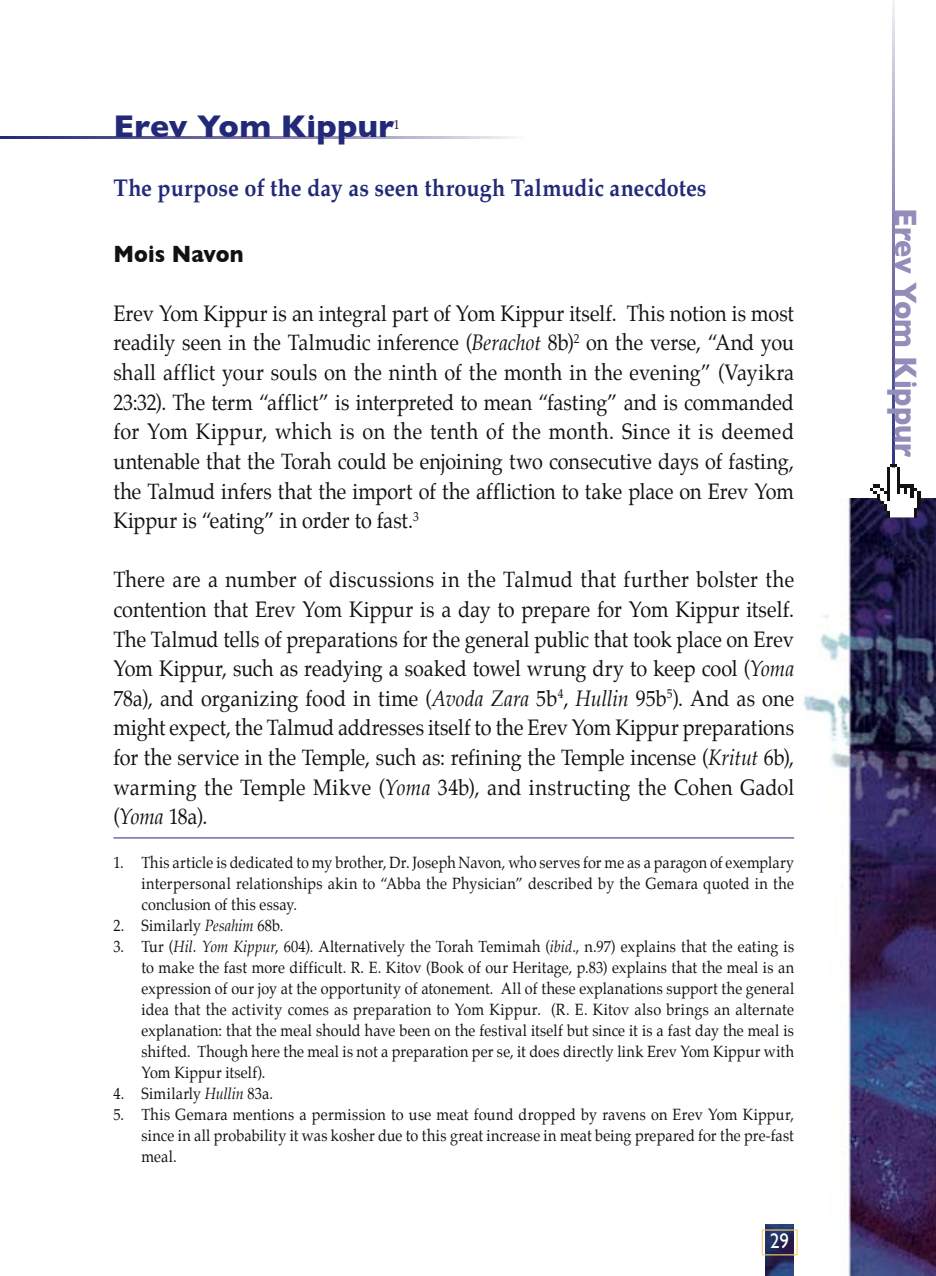
<style>
.page{position:relative;width:936px;height:1276px;background:#fff}
.page>*{position:absolute;margin:0;border:0;box-sizing:border-box;transform-origin:0 0}
.t1{font:700 32px "Gill Sans";color:#928db9;scale:.9 1}
.t2{font:700 32px "Gill Sans";letter-spacing:.005em;color:#222978}
.t3{font:700 24px "Palatino";color:#222978;scale:.9 1}
.t4{font:700 24px "Gill Sans";letter-spacing:.005em;color:#121212;scale:.9 1}
.t5{font:22px/29.6px "Palatino";letter-spacing:.01em;color:#121212;text-align:justify;scale:.9 1}
.t6{font:21px "Gill Sans";color:#fff;scale:.9 1}
.t7{font:16px/21px "Palatino";letter-spacing:.015em;color:#121212;text-align:justify;scale:.9 1}
.t8{font:12.8px "Palatino";color:#121212;scale:.9 1}
.s1{font-style:italic}
</style>
<div class="page">
<svg style="left:892px;top:0;width:2px;height:455px"></svg>
<img style="left:783px;top:499px;width:152px;height:777px">
<img style="left:765px;top:1225px;width:29px;height:51px">
<div style="left:761px;top:1229px;width:36px;height:26px;border:1px solid #fad069"></div>
<img style="left:860px;top:455px;width:73px;height:82px">
<svg style="left:0;top:136px;width:513px;height:3px;background:#807eae"></svg>
<hr style="left:113px;top:837px;width:681px;height:1px;background:#222978">
<h1 class="t2" style="left:113px;top:107px;width:282px">Erev Yom Kippur</h1>
<p class="t8" style="left:394px;top:114px;width:8px">1</p>
<p class="t3" style="left:113px;top:168px;width:660px">The purpose of the day as seen through Talmudic anecdotes</p>
<p class="t4" style="left:113px;top:239px;width:146px">Mois Navon</p>
<p class="t5" style="left:113px;top:298px;width:757px">Erev Yom Kippur is an integral part of Yom Kippur itself. This notion is most readily seen in the Talmudic inference (<span class="s1">Berachot</span> 8b)<sup>2</sup> on the verse, “And you shall afflict your souls on the ninth of the month in the evening” (Vayikra 23:32). The term “afflict” is interpreted to mean “fasting” and is commanded for Yom Kippur, which is on the tenth of the month. Since it is deemed untenable that the Torah could be enjoining two consecutive days of fasting, the Talmud infers that the import of the affliction to take place on Erev Yom Kippur is “eating” in order to fast.<sup>3</sup></p>
<p class="t5" style="left:113px;top:565px;width:757px">There are a number of discussions in the Talmud that further bolster the contention that Erev Yom Kippur is a day to prepare for Yom Kippur itself.<br>The Talmud tells of preparations for the general public that took place on Erev Yom Kippur, such as readying a soaked towel wrung dry to keep cool (<span class="s1">Yoma </span>78a), and organizing food in time (<span class="s1">Avoda Zara</span> 5b<sup>4</sup>, <span class="s1">Hullin</span> 95b<sup>5</sup>). And as one might expect, the Talmud addresses itself to the Erev Yom Kippur preparations for the service in the Temple, such as: refining the Temple incense (<span class="s1">Kritut</span> 6b), warming the Temple Mikve (<span class="s1">Yoma</span> 34b), and instructing the Cohen Gadol (<span class="s1">Yoma</span> 18a).</p>
<p class="t7" style="left:141px;top:852px;width:726px;text-indent:-28px">1. This article is dedicated to my brother, Dr. Joseph Navon, who serves for me as a paragon of exemplary interpersonal relationships akin to “Abba the Physician” described by the Gemara quoted in the conclusion of this essay.</p>
<p class="t7" style="left:113px;top:915px;width:190px">2. Similarly <span class="s1">Pesahim</span> 68b.</p>
<p class="t7" style="left:141px;top:936px;width:726px;text-indent:-28px">3. Tur (<span class="s1">Hil. Yom Kippur</span>, 604). Alternatively the Torah Temimah (<span class="s1">ibid</span>., n.97) explains that the eating is to make the fast more difficult. R. E. Kitov (Book of our Heritage, p.83) explains that the meal is an expression of our joy at the opportunity of atonement. All of these explanations support the general idea that the activity comes as preparation to Yom Kippur. (R. E. Kitov also brings an alternate explanation: that the meal should have been on the festival itself but since it is a fast day the meal is shifted. Though here the meal is not a preparation per se, it does directly link Erev Yom Kippur with Yom Kippur itself).</p>
<p class="t7" style="left:113px;top:1083px;width:179px">4. Similarly <span class="s1">Hullin</span> 83a.</p>
<p class="t7" style="left:141px;top:1104px;width:726px;text-indent:-28px">5. This Gemara mentions a permission to use meat found dropped by ravens on Erev Yom Kippur, since in all probability it was kosher due to this great increase in meat being prepared for the pre-fast meal.</p>
<p class="t6" style="left:770px;top:1228px;width:22px">29</p>
<h1 class="t1" style="left:924px;top:208px;width:279px;rotate:90deg">Erev Yom Kippur</h1>
</div>
